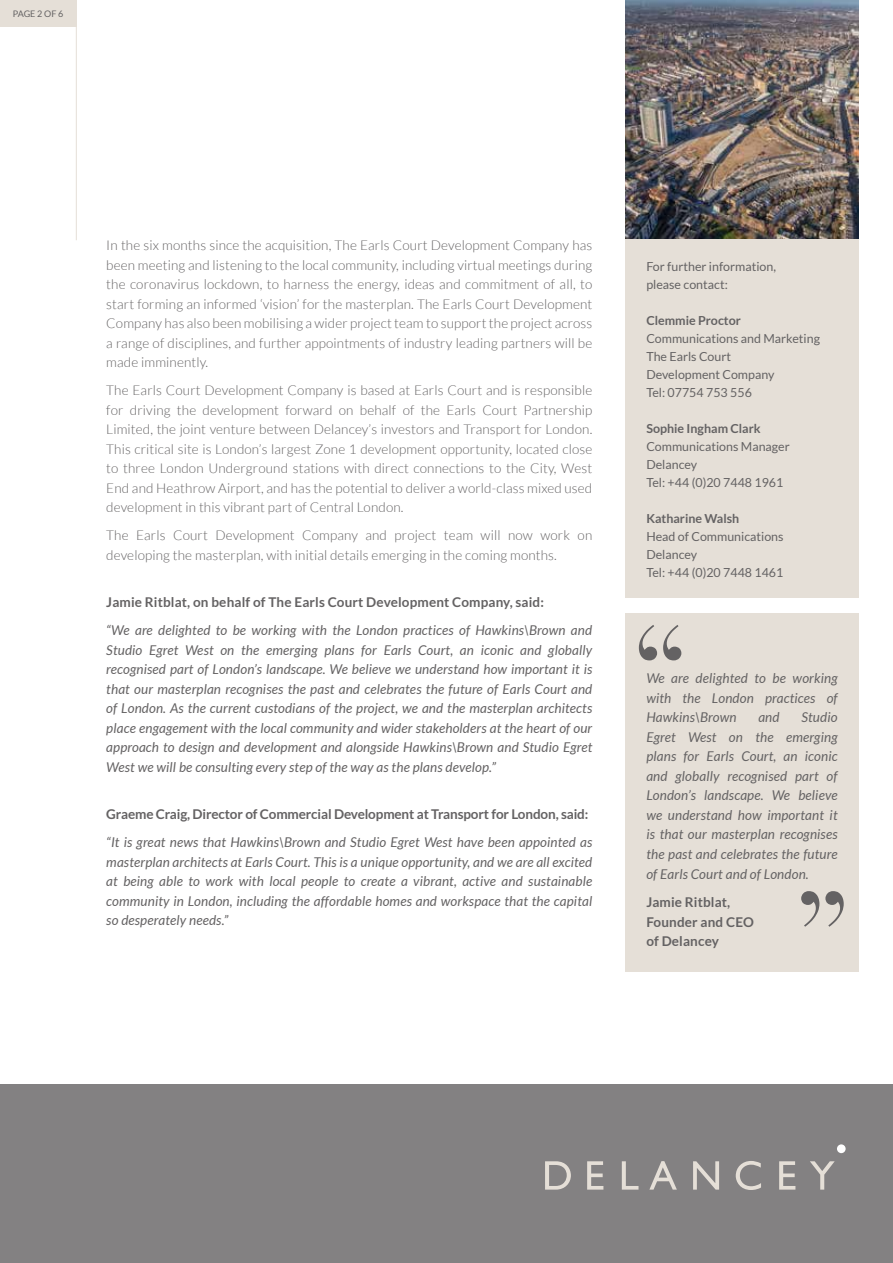
<style>
.page{position:relative;width:893px;height:1263px;background:#fff}
.page>*{position:absolute;margin:0;border:0;box-sizing:border-box;transform-origin:0 0}
.t1{font:italic 13.5px/19.5px "Lato";letter-spacing:.01em;color:#646263;text-align:justify}
.t2{font:300 13.5px/19.5px "Lato";letter-spacing:.01em;color:#646263;text-align:justify}
.t3{font:700 13.5px/19.5px "Lato";letter-spacing:.01em;color:#646263}
.t4{font:700 13.5px "Lato";letter-spacing:-.01em;color:#646263}
.t5{font:12.45px/18px "Lato";color:#646263}
.t6{font:700 12.45px "Lato";color:#646263}
.t7{font:9px "Lato";letter-spacing:-.01em;color:#646263}
</style>
<div class="page">
<div style="left:0;top:1084px;width:893px;height:179px;background:#838182"></div>
<div style="left:837px;top:1144px;width:9px;height:9px;background:#fff;border-radius:50%"></div>
<svg style="left:545px;top:1161px;width:26px;height:28px"></svg>
<svg style="left:587px;top:1161px;width:16px;height:28px"></svg>
<svg style="left:622px;top:1161px;width:16px;height:28px"></svg>
<svg style="left:649px;top:1161px;width:28px;height:28px"></svg>
<svg style="left:693px;top:1161px;width:26px;height:28px"></svg>
<svg style="left:736px;top:1161px;width:25px;height:29px"></svg>
<svg style="left:779px;top:1161px;width:16px;height:28px"></svg>
<svg style="left:810px;top:1161px;width:25px;height:28px"></svg>
<div style="left:0;top:0;width:76px;height:27px;background:#e5dfd7"></div>
<hr style="left:76px;top:0;width:1px;height:240px;background:#e5dfd7">
<div style="left:625px;top:613px;width:234px;height:359px;background:#e5dfd7"></div>
<svg style="left:639px;top:625px;width:42px;height:35px"></svg>
<svg style="left:801px;top:891px;width:43px;height:36px"></svg>
<img style="left:625px;top:0;width:234px;height:239px">
<div style="left:625px;top:239px;width:234px;height:359px;background:#e5dfd7"></div>
<p class="t7" style="left:13px;top:9px;width:52px">PAGE 2 OF 6</p>
<p class="t2" style="left:106px;top:236px;width:488px">In the six months since the acquisition, The Earls Court Development Company has been meeting and listening to the local community, including virtual meetings during the coronavirus lockdown, to harness the energy, ideas and commitment of all, to start forming an informed ‘vision’ for the masterplan. The Earls Court Development Company has also been mobilising a wider project team to support the project across a range of disciplines, and further appointments of industry leading partners will be made imminently.</p>
<p class="t2" style="left:106px;top:381px;width:488px">The Earls Court Development Company is based at Earls Court and is responsible for driving the development forward on behalf of the Earls Court Partnership Limited, the joint venture between Delancey’s investors and Transport for London.<br>This critical site is London’s largest Zone 1 development opportunity, located close to three London Underground stations with direct connections to the City, West End and Heathrow Airport, and has the potential to deliver a world-class mixed used development in this vibrant part of Central London.</p>
<p class="t2" style="left:106px;top:526px;width:488px">The Earls Court Development Company and project team will now work on developing the masterplan, with initial details emerging in the coming months.</p>
<p class="t3" style="left:106px;top:592px;width:439px">Jamie Ritblat, on behalf of The Earls Court Development Company, said:</p>
<p class="t1" style="left:106px;top:621px;width:488px">“We are delighted to be working with the London practices of Hawkins\Brown and Studio Egret West on the emerging plans for Earls Court, an iconic and globally recognised part of London’s landscape. We believe we understand how important it is that our masterplan recognises the past and celebrates the future of Earls Court and of London. As the current custodians of the project, we and the masterplan architects place engagement with the local community and wider stakeholders at the heart of our approach to design and development and alongside Hawkins\Brown and Studio Egret West we will be consulting every step of the way as the plans develop.”</p>
<p class="t4" style="left:106px;top:807px;width:484px">Graeme Craig, Director of Commercial Development at Transport for London, said:</p>
<p class="t1" style="left:106px;top:833px;width:488px">“It is great news that Hawkins\Brown and Studio Egret West have been appointed as masterplan architects at Earls Court. This is a unique opportunity, and we are all excited at being able to work with local people to create a vibrant, active and sustainable community in London, including the affordable homes and workspace that the capital so desperately needs.”</p>
<p class="t5" style="left:646px;top:257px;width:131px">For further information, please contact:</p>
<p class="t6" style="left:646px;top:313px;width:96px">Clemmie Proctor</p>
<p class="t5" style="left:646px;top:329px;width:175px">Communications and Marketing<br>The Earls Court<br>Development Company<br>Tel: 07754 753 556</p>
<p class="t6" style="left:646px;top:421px;width:116px">Sophie Ingham Clark</p>
<p class="t5" style="left:646px;top:437px;width:145px">Communications Manager<br>Delancey<br>Tel: +44 (0)20 7448 1961</p>
<p class="t6" style="left:646px;top:511px;width:94px">Katharine Walsh</p>
<p class="t5" style="left:646px;top:527px;width:139px">Head of Communications<br>Delancey<br>Tel: +44 (0)20 7448 1461</p>
<p class="t1" style="left:646px;top:669px;width:193px">We are delighted to be working with the London practices of Hawkins\Brown</p>
<p class="t1" style="left:646px;top:708px;width:193px;text-indent:155px">Studio Egret West on the emerging plans for Earls Court, an iconic and globally recognised part of London’s landscape. We believe we understand how important it is that our masterplan recognises the past and celebrates the future of Earls Court and of London.</p>
<p class="t3" style="left:646px;top:892px;width:109px">Jamie Ritblat,<br>Founder and CEO of Delancey</p>
<p class="t1" style="left:758px;top:708px;width:23px">and</p>
</div>
